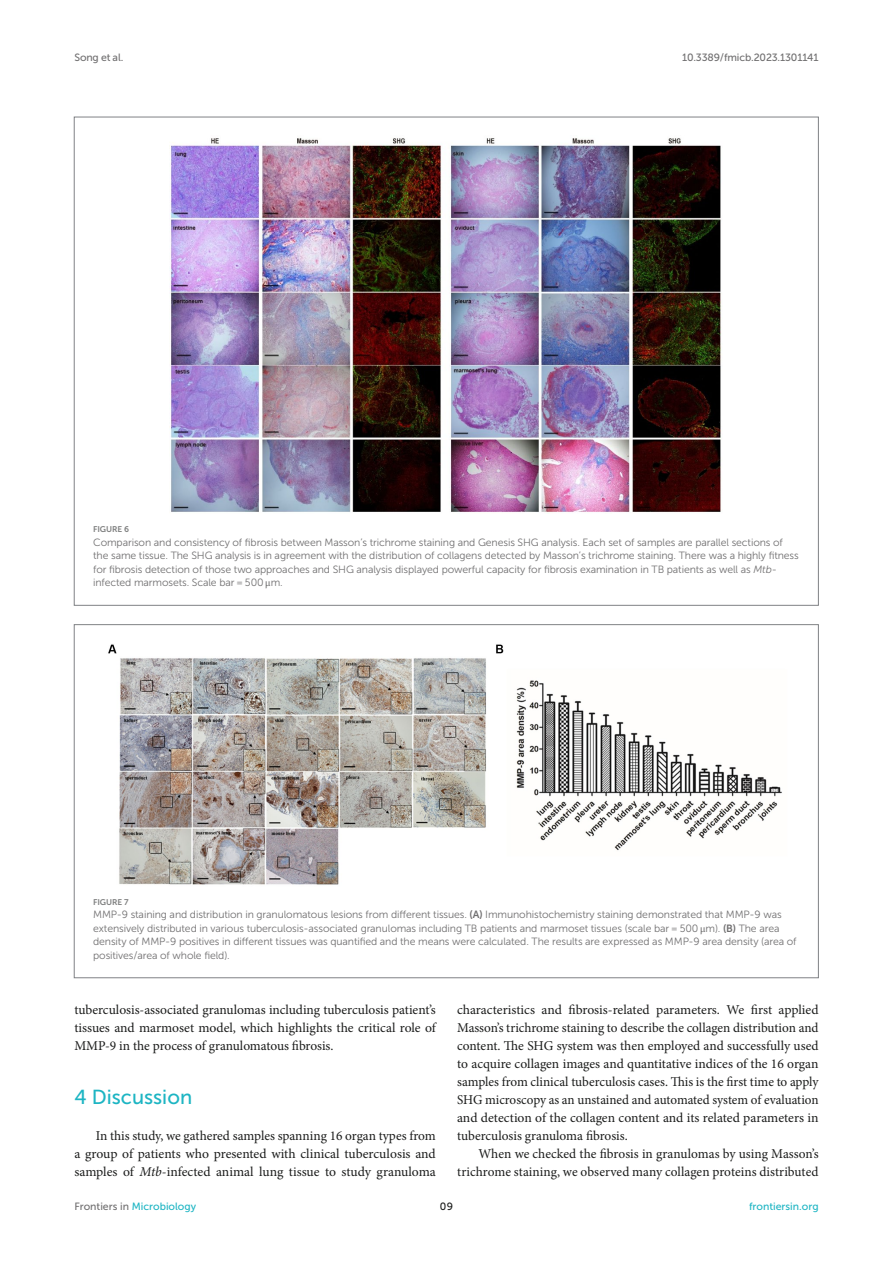
<style>
.page{position:relative;width:893px;height:1263px;background:#fff}
.page>*{position:absolute;margin:0;border:0;box-sizing:border-box;transform-origin:0 0}
.HEAD_1{font:20.25px "Museo Sans 500";color:#1db5c3}
.TEXT_FLUSH{font:13.5px/18px "Minion Pro";letter-spacing:-.005em;color:#1b1c1b;text-align:justify}
.TEXT{font:13.5px/18px "Minion Pro";color:#1b1c1b;text-align:right}
.FIG_LEG{font:10.5px/13.5px "Museo Sans 300";letter-spacing:-.01em;color:#706f70}
.t1{font:10.5px "Museo Sans 500";color:#1db5c3}
.t2{font:10.5px "Museo Sans 500";letter-spacing:-.015em;color:#706f70}
.t3{font:10.5px "Museo Sans 500";color:#1b1c1b}
.FIG_HD{font:8.25px "Museo Sans 700";letter-spacing:-.01em;color:#7e7f7f}
.s1{font-style:italic}
.s2{font-family:"STIX General"}
.s3{font-family:"Museo Sans 700"}
.s4{color:#706f70}
</style>
<div class="page">
<img style="left:170px;top:138px;width:551px;height:376px">
<img style="left:108px;top:644px;width:674px;height:241px">
<p class="t2" style="left:74px;top:51px;width:50px">Song et al.</p>
<p class="t2" style="left:682px;top:51px;width:138px">10.3389/fmicb.2023.1301141</p>
<p class="FIG_HD" style="left:93px;top:525px;width:37px">FIGURE 6</p>
<p class="FIG_LEG" style="left:93px;top:536px;width:707px">Comparison and consistency of fibrosis between Masson’s trichrome staining and Genesis SHG analysis. Each set of samples are parallel sections of the same tissue. The SHG analysis is in agreement with the distribution of collagens detected by Masson’s trichrome staining. There was a highly fitness for fibrosis detection of those two approaches and SHG analysis displayed powerful capacity for fibrosis examination in TB patients as well as <span class="s1">Mtb&shy;</span>infected marmosets. Scale bar = 500 <span class="s2">μ</span>m.</p>
<p class="FIG_HD" style="left:93px;top:897px;width:37px">FIGURE 7</p>
<p class="FIG_LEG" style="left:93px;top:908px;width:705px">MMP-9 staining and distribution in granulomatous lesions from different tissues. <span class="s3">(A)</span> Immunohistochemistry staining demonstrated that MMP-9 was extensively distributed in various tuberculosis-associated granulomas including TB patients and marmoset tissues (scale bar = 500 <span class="s2">μ</span>m). <span class="s3">(B)</span> The area density of MMP-9 positives in different tissues was quantified and the means were calculated. The results are expressed as MMP-9 area density (area of positives/area of whole field).</p>
<p class="TEXT_FLUSH" style="left:74px;top:1001px;width:363px">tuberculosis-associated granulomas including tuberculosis patient’s tissues and marmoset model, which highlights the critical role of MMP-9 in the process of granulomatous fibrosis.</p>
<p class="HEAD_1" style="left:74px;top:1086px;width:119px">4 Discussion</p>
<p class="TEXT_FLUSH" style="left:74px;top:1127px;width:363px;text-indent:21px">In this study, we gathered samples spanning 16 organ types from a group of patients who presented with clinical tuberculosis and samples of <span class="s1">Mtb</span>-infected animal lung tissue to study granuloma</p>
<p class="TEXT_FLUSH" style="left:457px;top:1001px;width:363px">characteristics and fibrosis-related parameters. We first applied Masson’s trichrome staining to describe the collagen distribution and content. The SHG system was then employed and successfully used to acquire collagen images and quantitative indices of the 16 organ samples from clinical tuberculosis cases. This is the first time to apply SHG microscopy as an unstained and automated system of evaluation and detection of the collagen content and its related parameters in tuberculosis granuloma fibrosis.</p>
<p class="TEXT" style="left:457px;top:1145px;width:363px">When we checked the fibrosis in granulomas by using Masson’s trichrome staining, we observed many collagen proteins distributed</p>
<p class="t1" style="left:74px;top:1200px;width:123px"><span class="s4">Frontiers in</span> Microbiology</p>
<p class="t3" style="left:440px;top:1200px;width:15px">09</p>
<p class="t1" style="left:749px;top:1200px;width:71px">frontiersin.org</p>
</div>
